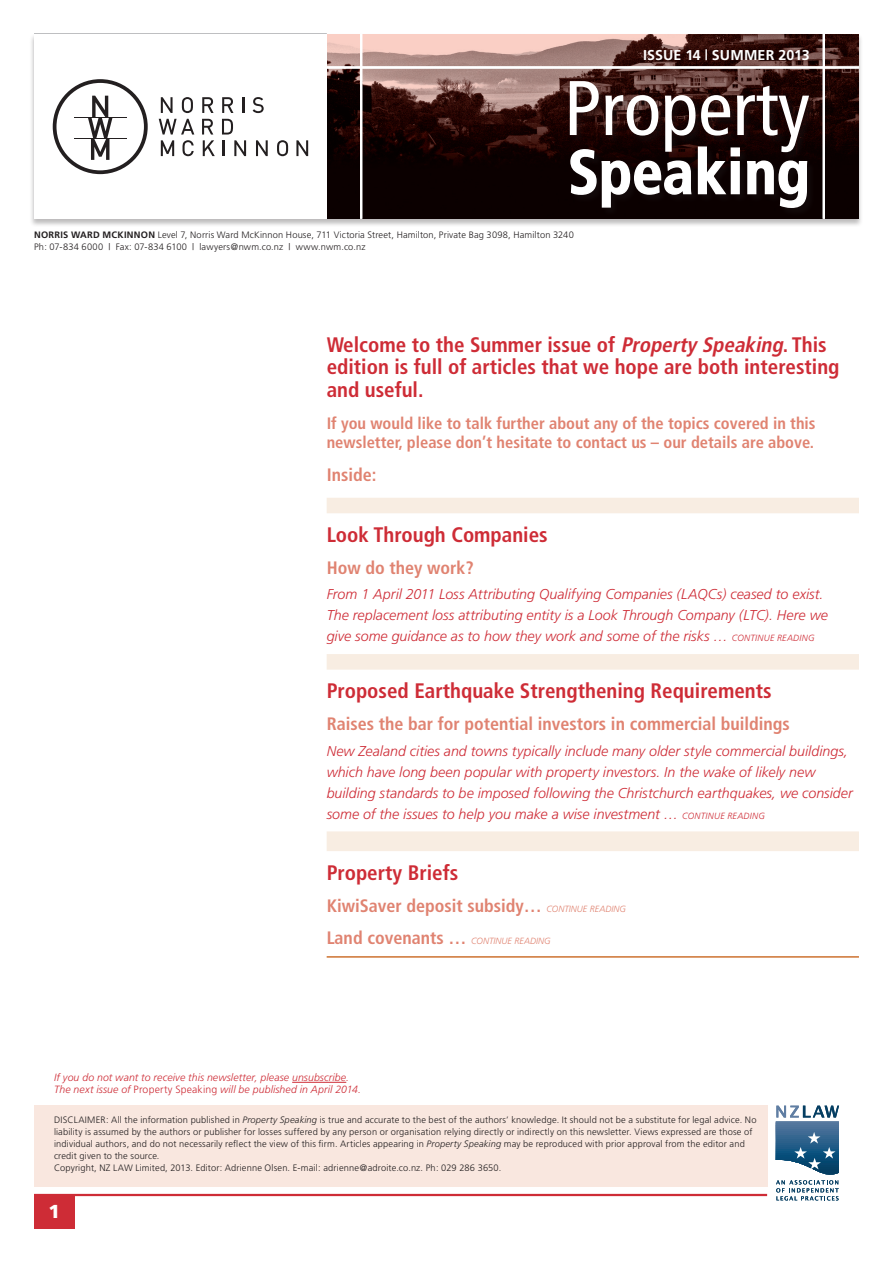
<style>
.page{position:relative;width:893px;height:1263px;background:#fff}
.page>*{position:absolute;margin:0;border:0;box-sizing:border-box;transform-origin:0 0}
.t1{font:condensed 77.25px "Frutiger";color:#fff}
.t2{font:700 condensed 61.8px "Frutiger";color:#fff}
.t3{font:700 condensed 21px/22.5px "Frutiger";color:#ce2c36}
.t4{font:900 18.75px "Frutiger";color:#fff}
.t5{font:700 condensed 18px "Frutiger";color:#e08371}
.t6{font:700 condensed 16.5px/19.5px "Frutiger";color:#e08371}
.t7{font:italic 300 14.25px/21px "Frutiger";color:#ce2c36}
.t8{font:700 14.25px "Frutiger";letter-spacing:.01em;color:#fff}
.t9{font:italic 300 10.5px/12px "Frutiger";letter-spacing:.01em;color:#ce2c36}
.t10{font:300 9.3px/12px "Frutiger";letter-spacing:.015em;color:#231f20}
.t11{font:italic 300 9px "Frutiger";color:#e08371}
.s1{font-weight:700}
.s2{font-style:italic}
.s3{font-size:9px}
.s4{font-weight:300;font-style:italic;font-stretch:normal;font-size:9px}
.s5{font-style:normal}
</style>
<div class="page">
<div style="left:29px;top:34px;width:835px;height:193px;background:#231f20;opacity:.3"></div>
<img style="left:327px;top:34px;width:532px;height:184px">
<div style="left:570px;top:81px;width:248px;height:136px;background:#231f20;opacity:.3"></div>
<svg style="left:570px;top:146px;width:238px;height:63px;background:#302525"></svg>
<div style="left:34px;top:1106px;width:733px;height:81px;background:#f9e7df"></div>
<hr style="left:34px;top:1194px;width:733px;height:2px;background:#ce2c36">
<div style="left:34px;top:1194px;width:40px;height:35px;background:#ce2c36"></div>
<hr style="left:292px;top:1082px;width:54px;height:1px;background:#ce2c36">
<hr style="left:360px;top:34px;width:2px;height:185px;background:#fff">
<hr style="left:823px;top:34px;width:2px;height:185px;background:#fff">
<hr style="left:34px;top:66px;width:825px;height:3px;background:#fff">
<svg style="left:776px;top:1106px;width:63px;height:94px"></svg>
<div style="left:34px;top:34px;width:293px;height:185px;background:#fff"></div>
<svg style="left:327px;top:498px;width:532px;height:353px"></svg>
<hr style="left:327px;top:956px;width:532px;height:2px;background:#cd7230">
<svg style="left:161px;top:97px;width:12px;height:16px"></svg>
<svg style="left:182px;top:97px;width:11px;height:16px"></svg>
<svg style="left:202px;top:97px;width:12px;height:16px"></svg>
<svg style="left:222px;top:97px;width:11px;height:16px"></svg>
<svg style="left:242px;top:97px;width:2px;height:16px"></svg>
<svg style="left:253px;top:97px;width:11px;height:16px"></svg>
<svg style="left:159px;top:119px;width:35px;height:37px"></svg>
<svg style="left:202px;top:119px;width:13px;height:37px"></svg>
<svg style="left:222px;top:119px;width:24px;height:37px"></svg>
<svg style="left:256px;top:140px;width:12px;height:16px"></svg>
<svg style="left:277px;top:140px;width:11px;height:16px"></svg>
<svg style="left:296px;top:140px;width:12px;height:16px"></svg>
<svg style="left:53px;top:79px;width:95px;height:95px"></svg>
<hr style="left:74px;top:117px;width:53px;height:1px;background:#231f20">
<hr style="left:74px;top:138px;width:53px;height:1px;background:#231f20">
<h3 class="t8" style="left:643px;top:47px;width:168px">ISSUE 14 | SUMMER 2013</h3>
<h1 class="t1" style="left:564px;top:63px;width:247px">Property</h1>
<h2 class="t2" style="left:568px;top:135px;width:243px">Speaking</h2>
<p class="t10" style="left:34px;top:229px;width:541px"><span class="s1">NORRIS WARD MCKINNON</span> Level 7, Norris Ward McKinnon House, 711 Victoria Street, Hamilton, Private Bag 3098, Hamilton 3240<br>Ph: 07-834 6000 | Fax: 07-834 6100 | lawyers@nwm.co.nz | www.nwm.co.nz</p>
<h3 class="t3" style="left:327px;top:333px;width:514px">Welcome to the Summer issue of <span class="s2">Property Speaking</span>. This edition is full of articles that we hope are both interesting and useful.</h3>
<h3 class="t6" style="left:327px;top:413px;width:490px">If you would like to talk further about any of the topics covered in this newsletter, please don’t hesitate to contact us – our details are above.</h3>
<h3 class="t5" style="left:327px;top:464px;width:51px">Inside:</h3>
<h3 class="t3" style="left:327px;top:523px;width:223px">Look Through Companies</h3>
<h3 class="t5" style="left:327px;top:557px;width:149px">How do they work?</h3>
<p class="t7" style="left:327px;top:584px;width:503px">From 1 April 2011 Loss Attributing Qualifying Companies (LAQCs) ceased to exist.<br>The replacement loss attributing entity is a Look Through Company (LTC). Here we give some guidance as to how they work and some of the risks … <span class="s3">CONTINUE READING</span></p>
<h3 class="t3" style="left:327px;top:680px;width:447px">Proposed Earthquake Strengthening Requirements</h3>
<h3 class="t5" style="left:327px;top:713px;width:465px">Raises the bar for potential investors in commercial buildings</h3>
<p class="t7" style="left:327px;top:740px;width:528px">New Zealand cities and towns typically include many older style commercial buildings, which have long been popular with property investors. In the wake of likely new building standards to be imposed following the Christchurch earthquakes, we consider some of the issues to help you make a wise investment … <span class="s3">CONTINUE READING</span></p>
<h3 class="t3" style="left:327px;top:861px;width:133px">Property Briefs</h3>
<h3 class="t5" style="left:327px;top:895px;width:226px">KiwiSaver deposit subsidy… <span class="s4">continue</span></h3>
<p class="t11" style="left:590px;top:904px;width:7px">reading</p>
<h3 class="t5" style="left:327px;top:927px;width:151px">Land covenants … <span class="s4">continue</span></h3>
<p class="t11" style="left:515px;top:936px;width:7px">reading</p>
<p class="t9" style="left:54px;top:1071px;width:309px">If you do not want to receive this newsletter, please unsubscribe.<br>The next issue of <span class="s5">Property Speaking</span> will be published in April 2014.</p>
<p class="t10" style="left:54px;top:1113px;width:704px">DISCLAIMER: All the information published in <span class="s2">Property Speaking</span> is true and accurate to the best of the authors’ knowledge. It should not be a substitute for legal advice. No liability is assumed by the authors or publisher for losses suffered by any person or organisation relying directly or indirectly on this newsletter. Views expressed are those of individual authors, and do not necessarily reflect the view of this firm. Articles appearing in <span class="s2">Property Speaking</span> may be reproduced with prior approval from the editor and credit given to the source.<br>Copyright, NZ LAW Limited, 2013. Editor: Adrienne Olsen. E-mail: adrienne@adroite.co.nz. Ph: 029 286 3650.</p>
<h3 class="t4" style="left:48px;top:1200px;width:13px">1</h3>
</div>
